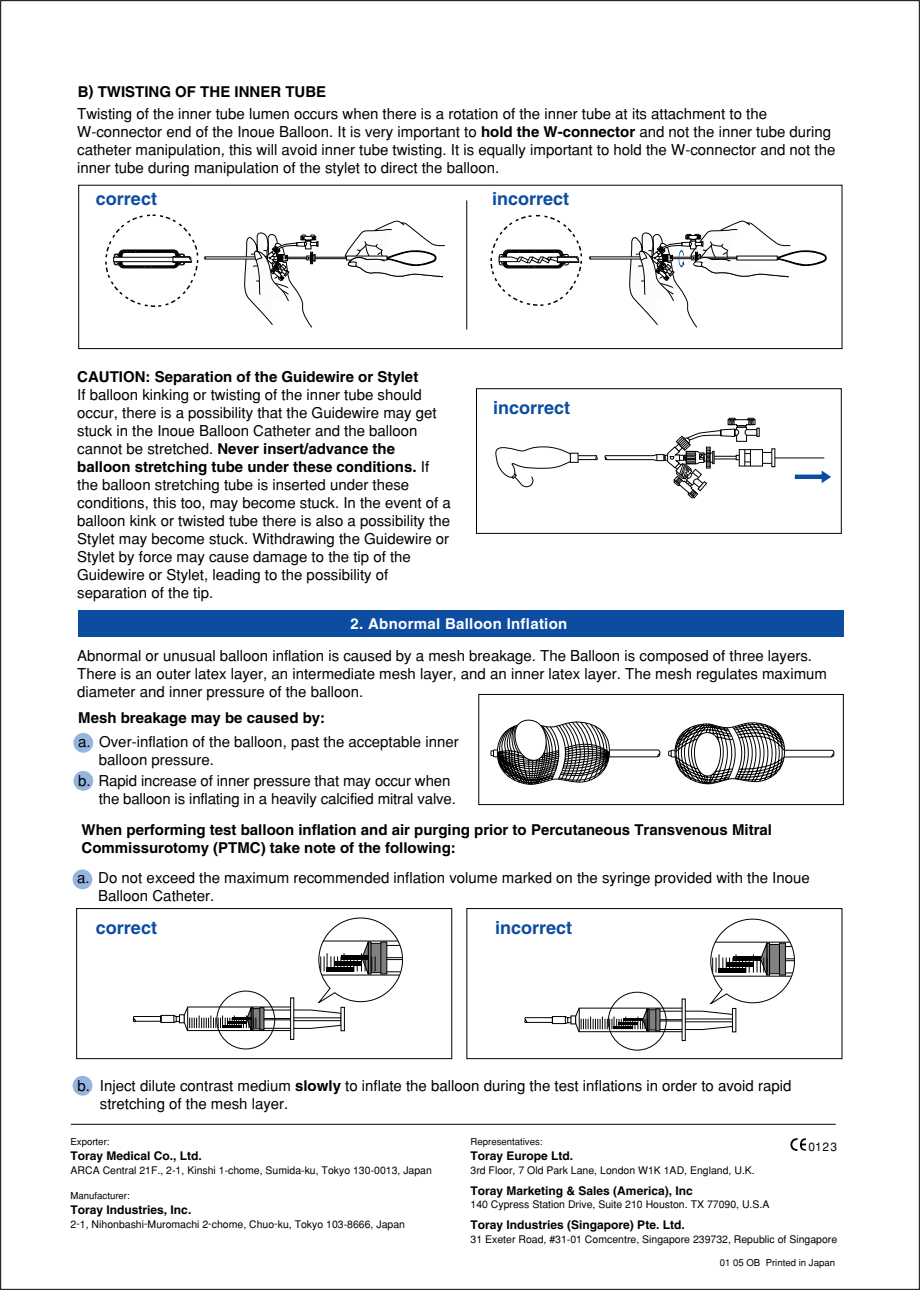
<style>
.page{position:relative;width:920px;height:1290px;background:#fff}
.page>*{position:absolute;margin:0;border:0;box-sizing:border-box;transform-origin:0 0}
.t1{font:700 18px "Helvetica";color:#0d4da1}
.t2{font:15px/18px "Helvetica";color:#000}
.t3{font:700 15px/18px "Helvetica";color:#000}
.t4{font:700 15px "Helvetica";letter-spacing:.02em;color:#fff}
.t5{font:700 12px "Helvetica";color:#000}
.t6{font:12px "Helvetica";color:#000}
.t7{font:10.5px "Helvetica";color:#000}
.t8{font:9.6px "Helvetica";color:#000}
.s1{font-weight:700}
</style>
<div class="page">
<svg style="left:114px;top:254px;width:70px;height:11px"></svg>
<div style="left:79px;top:610px;width:765px;height:27px;background:#0d4da1"></div>
<div style="left:73px;top:1076px;width:19px;height:20px;background:#95b5de;border-radius:50%"></div>
<div style="left:73px;top:869px;width:19px;height:20px;background:#95b5de;border-radius:50%"></div>
<svg style="left:73px;top:733px;width:20px;height:20px"></svg>
<svg style="left:73px;top:771px;width:20px;height:20px"></svg>
<hr style="left:71px;top:1124px;width:764px;height:1px;background:#000">
<svg style="left:790px;top:1138px;width:16px;height:13px"></svg>
<svg style="left:76px;top:694px;width:767px;height:365px"></svg>
<div style="left:476px;top:388px;width:365px;height:146px;background:#fff;border:1px solid #000"></div>
<div style="left:78px;top:185px;width:764px;height:164px;border:1px solid #000"></div>
<hr style="left:466px;top:200px;width:1px;height:129px;background:#000">
<div style="left:105px;top:214px;width:93px;height:93px;border:2px dashed #000;border-radius:44px"></div>
<svg style="left:204px;top:221px;width:241px;height:107px"></svg>
<div style="left:756px;top:452px;width:17px;height:12px;background:#fff;border:1px solid #000"></div>
<hr style="left:773px;top:457px;width:51px;height:1px;background:#000">
<svg style="left:794px;top:470px;width:37px;height:13px"></svg>
<div style="left:738px;top:449px;width:25px;height:17px;background:#fff;border:1px solid #000"></div>
<svg style="left:495px;top:417px;width:264px;height:82px"></svg>
<svg style="left:771px;top:448px;width:4px;height:19px"></svg>
<svg style="left:668px;top:721px;width:168px;height:64px"></svg>
<svg style="left:498px;top:221px;width:329px;height:107px"></svg>
<svg style="left:681px;top:1032px;width:4px;height:9px"></svg>
<svg style="left:524px;top:918px;width:271px;height:114px"></svg>
<hr style="left:623px;top:1018px;width:19px;height:3px;background:#000">
<hr style="left:619px;top:1022px;width:19px;height:3px;background:#000">
<hr style="left:613px;top:1026px;width:20px;height:3px;background:#000">
<div style="left:608px;top:992px;width:58px;height:58px;border:1px solid #000;border-radius:50%"></div>
<svg style="left:290px;top:1031px;width:4px;height:9px"></svg>
<svg style="left:133px;top:917px;width:270px;height:114px"></svg>
<svg style="left:113px;top:257px;width:6px;height:5px"></svg>
<svg style="left:119px;top:250px;width:73px;height:18px"></svg>
<svg style="left:490px;top:718px;width:172px;height:68px"></svg>
<p class="t3" style="left:78px;top:84px;width:250px">B) TWISTING OF THE INNER TUBE</p>
<p class="t2" style="left:77px;top:106px;width:759px">Twisting of the inner tube lumen occurs when there is a rotation of the inner tube at its attachment to the W-connector end of the Inoue Balloon. It is very important to <span class="s1">hold the W-connector</span> and not the inner tube during catheter manipulation, this will avoid inner tube twisting. It is equally important to hold the W-connector and not the inner tube during manipulation of the stylet to direct the balloon.</p>
<p class="t1" style="left:96px;top:192px;width:63px">correct</p>
<p class="t1" style="left:492px;top:192px;width:79px">incorrect</p>
<p class="t3" style="left:77px;top:369px;width:342px">CAUTION: Separation of the Guidewire or Stylet</p>
<p class="t2" style="left:77px;top:387px;width:375px">If balloon kinking or twisting of the inner tube should occur, there is a possibility that the Guidewire may get stuck in the Inoue Balloon Catheter and the balloon cannot be stretched. <span class="s1">Never insert/advance the balloon stretching tube under these conditions.</span> If the balloon stretching tube is inserted under these conditions, this too, may become stuck. In the event of a balloon kink or twisted tube there is also a possibility the Stylet may become stuck. Withdrawing the Guidewire or Stylet by force may cause damage to the tip of the Guidewire or Stylet, leading to the possibility of separation of the tip.</p>
<p class="t1" style="left:493px;top:401px;width:79px">incorrect</p>
<p class="t4" style="left:350px;top:618px;width:218px">2. Abnormal Balloon Inflation</p>
<p class="t2" style="left:77px;top:649px;width:751px">Abnormal or unusual balloon inflation is caused by a mesh breakage. The Balloon is composed of three layers.<br>There is an outer latex layer, an intermediate mesh layer, and an inner latex layer. The mesh regulates maximum diameter and inner pressure of the balloon.</p>
<p class="t3" style="left:78px;top:710px;width:248px">Mesh breakage may be caused by:</p>
<p class="t2" style="left:99px;top:734px;width:361px;text-indent:-21px">a. Over-inflation of the balloon, past the acceptable inner balloon pressure.</p>
<p class="t2" style="left:99px;top:773px;width:358px;text-indent:-21px">b. Rapid increase of inner pressure that may occur when the balloon is inflating in a heavily calcified mitral valve.</p>
<p class="t3" style="left:81px;top:822px;width:692px">When performing test balloon inflation and air purging prior to Percutaneous Transvenous Mitral<br>Commissurotomy (PTMC) take note of the following:</p>
<p class="t2" style="left:98px;top:870px;width:713px;text-indent:-21px">a. Do not exceed the maximum recommended inflation volume marked on the syringe provided with the Inoue<br>Balloon Catheter.</p>
<p class="t1" style="left:96px;top:921px;width:63px">correct</p>
<p class="t1" style="left:495px;top:921px;width:79px">incorrect</p>
<p class="t2" style="left:100px;top:1078px;width:693px;text-indent:-22px">b. Inject dilute contrast medium <span class="s1">slowly</span> to inflate the balloon during the test inflations in order to avoid rapid stretching of the mesh layer.</p>
<p class="t8" style="left:71px;top:1138px;width:40px">Exporter:</p>
<p class="t5" style="left:71px;top:1152px;width:133px">Toray Medical Co., Ltd.</p>
<p class="t7" style="left:71px;top:1166px;width:363px">ARCA Central 21F., 2-1, Kinshi 1-chome, Sumida-ku, Tokyo 130-0013, Japan</p>
<p class="t8" style="left:71px;top:1192px;width:61px">Manufacturer:</p>
<p class="t5" style="left:71px;top:1206px;width:122px">Toray Industries, Inc.</p>
<p class="t7" style="left:71px;top:1220px;width:336px">2-1, Nihonbashi-Muromachi 2-chome, Chuo-ku, Tokyo 103-8666, Japan</p>
<p class="t8" style="left:470px;top:1138px;width:74px">Representatives:</p>
<p class="t5" style="left:470px;top:1152px;width:104px">Toray Europe Ltd.</p>
<p class="t7" style="left:470px;top:1166px;width:286px">3rd Floor, 7 Old Park Lane, London W1K 1AD, England, U.K.</p>
<p class="t5" style="left:470px;top:1186px;width:224px">Toray Marketing &amp; Sales (America), Inc</p>
<p class="t7" style="left:470px;top:1201px;width:300px">140 Cypress Station Drive, Suite 210 Houston. TX 77090, U.S.A</p>
<p class="t5" style="left:470px;top:1221px;width:216px">Toray Industries (Singapore) Pte. Ltd.</p>
<p class="t7" style="left:470px;top:1235px;width:368px">31 Exeter Road, #31-01 Comcentre, Singapore 239732, Republic of Singapore</p>
<p class="t8" style="left:719px;top:1259px;width:117px">01 05 OB Printed in Japan</p>
<p class="t6" style="left:808px;top:1142px;width:30px">0123</p>
</div>
